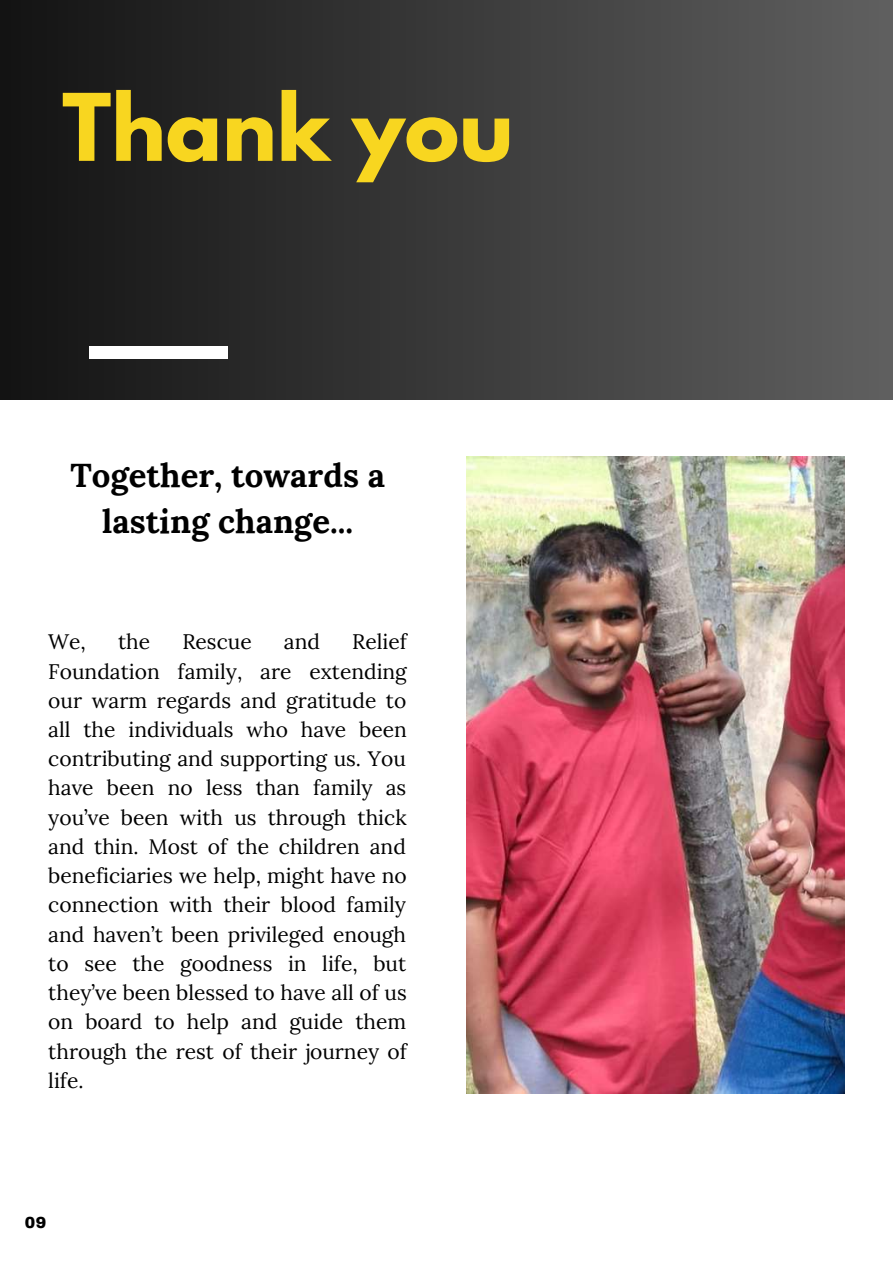
<style>
.page{position:relative;width:893px;height:1264px;background:#fff}
.page>*{position:absolute;margin:0;border:0;box-sizing:border-box;transform-origin:0 0}
.t1{font:700 82.5px "League Spartan";color:#f8d620}
.t2{font:700 33px/46px "Lora";color:#000;text-align:center}
.t3{font:21px/29.2px "Lora";color:#000;text-align:justify}
.t4{font:900 15.75px "Archivo";color:#000}
</style>
<div class="page">
<div style="left:0;top:0;width:892px;height:399px;background:linear-gradient(to right,#131313,#606060)"></div>
<div style="left:89px;top:346px;width:138px;height:13px;background:#fff"></div>
<img style="left:466px;top:457px;width:378px;height:636px">
<h1 class="t1" style="left:62px;top:87px;width:452px">Thank you</h1>
<h2 class="t2" style="left:70px;top:452px;width:316px">Together, towards a lasting change...</h2>
<p class="t3" style="left:48px;top:627px;width:360px;text-indent:304px">Relief Foundation family, are extending our warm regards and gratitude to all the individuals who have been contributing and supporting us. You have been no less than family as you’ve been with us through thick and thin. Most of the children and beneficiaries we help, might have no connection with their blood family and haven’t been privileged enough to see the goodness in life, but they’ve been blessed to have all of us on board to help and guide them through the rest of their journey of life.</p>
<p class="t3" style="left:48px;top:627px;width:39px">We,</p>
<p class="t3" style="left:118px;top:627px;width:34px">the</p>
<p class="t3" style="left:182px;top:627px;width:71px">Rescue</p>
<p class="t3" style="left:284px;top:627px;width:38px">and</p>
<p class="t4" style="left:25px;top:1213px;width:23px">09</p>
</div>
